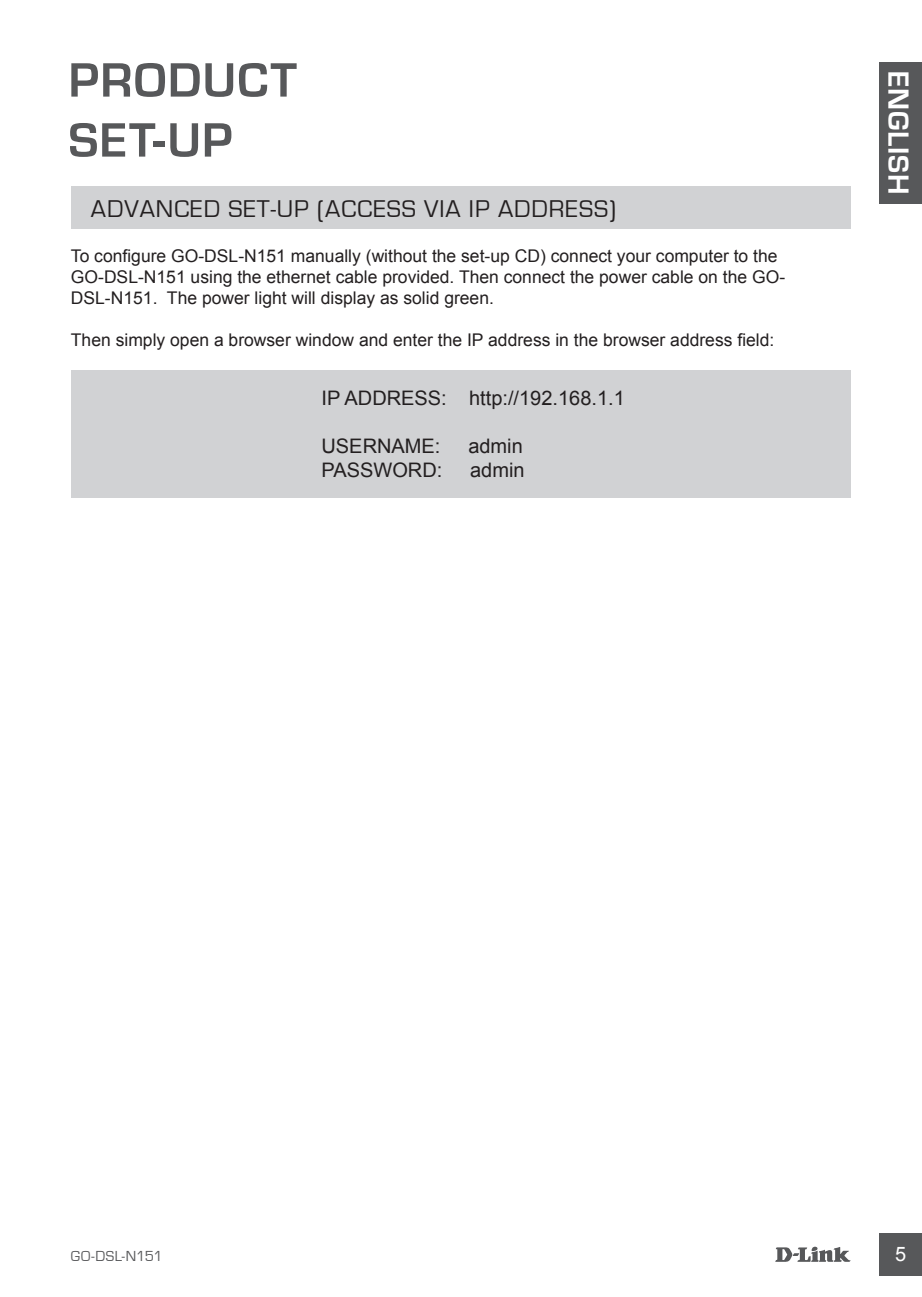
<style>
.page{position:relative;width:922px;height:1297px;background:#fff}
.page>*{position:absolute;margin:0;border:0;box-sizing:border-box;transform-origin:0 0}
.t1{font:700 50px/60px "Eurostile";letter-spacing:.03em;color:#57585a}
.t2{font:700 30px "Eurostile";letter-spacing:.025em;color:#fff}
.t3{font:25px "Eurostile";letter-spacing:.04em;color:#231f20}
.t4{font:20px "Arial";color:#231f20}
.t5{font:20px "Arial";color:#fff}
.t6{font:17.5px/21px "Arial";color:#231f20}
.t7{font:15px "Eurostile";letter-spacing:.025em;color:#57585a}
</style>
<div class="page">
<svg style="left:775px;top:1246px;width:75px;height:16px"></svg>
<div style="left:879px;top:1233px;width:42px;height:43px;background:#57585a"></div>
<div style="left:879px;top:62px;width:42px;height:142px;background:#57585a"></div>
<div style="left:71px;top:187px;width:779px;height:42px;background:#d1d2d4"></div>
<div style="left:71px;top:370px;width:779px;height:128px;background:#d1d2d4"></div>
<h1 class="t1" style="left:68px;top:51px;width:230px">PRODUCT<br>SET-UP</h1>
<h3 class="t3" style="left:91px;top:196px;width:526px">ADVANCED SET-UP (ACCESS VIA IP ADDRESS)</h3>
<p class="t6" style="left:71px;top:245px;width:715px">To configure GO-DSL-N151 manually (without the set-up CD) connect your computer to the<br>GO-DSL-N151 using the ethernet cable provided. Then connect the power cable on the GO-<br>DSL-N151. The power light will display as solid green.</p>
<p class="t6" style="left:71px;top:329px;width:704px">Then simply open a browser window and enter the IP address in the browser address field:</p>
<p class="t4" style="left:321px;top:384px;width:305px">IP ADDRESS: http://192.168.1.1</p>
<p class="t4" style="left:321px;top:432px;width:120px">USERNAME:</p>
<p class="t4" style="left:468px;top:432px;width:56px">admin</p>
<p class="t4" style="left:321px;top:456px;width:122px">PASSWORD:</p>
<p class="t4" style="left:470px;top:456px;width:56px">admin</p>
<h2 class="t2" style="left:914px;top:71px;width:125px;rotate:90deg">ENGLISH</h2>
<p class="t7" style="left:71px;top:1248px;width:93px">GO-DSL-N151</p>
<p class="t5" style="left:895px;top:1241px;width:13px">5</p>
</div>
